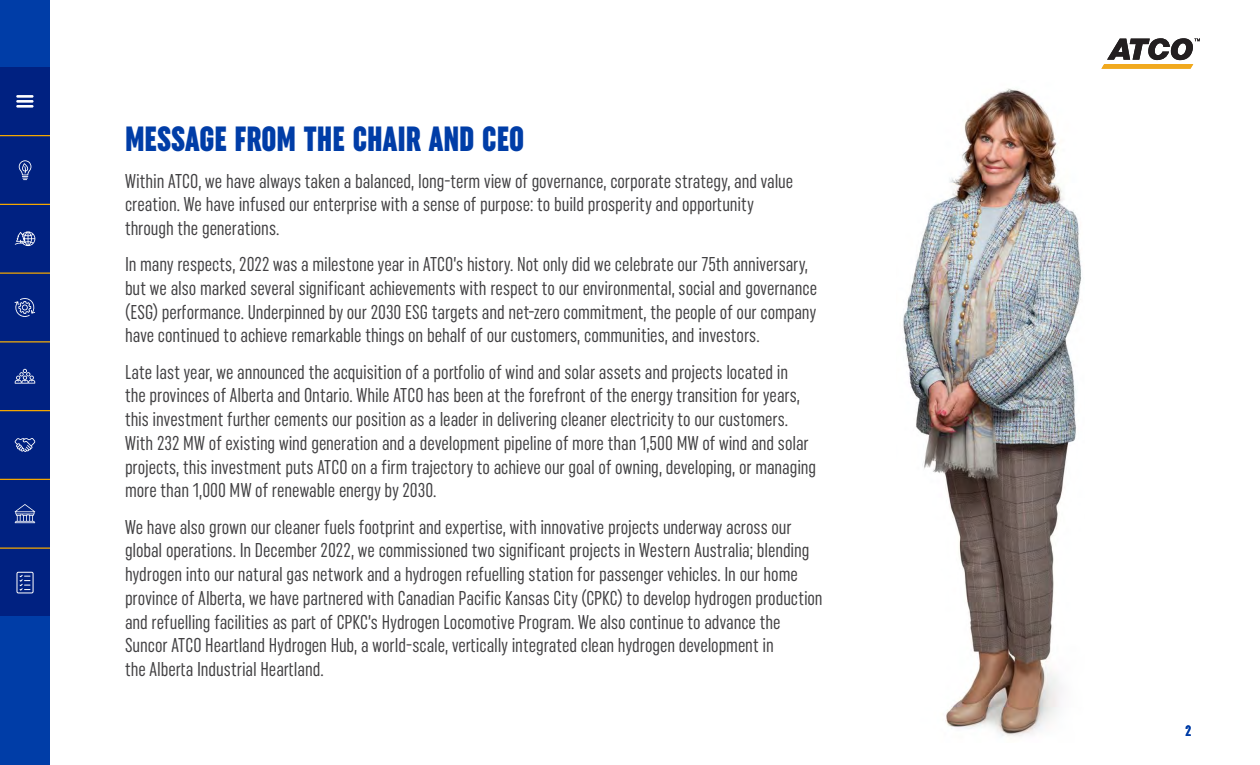
<style>
.page{position:relative;width:1260px;height:765px;background:#fff}
.page>*{position:absolute;margin:0;border:0;box-sizing:border-box;transform-origin:0 0}
.H1_with_Span_Column{font:900 extra-condensed 35px "Uniform";color:#003da7}
.CEO_Message{font:extra-condensed 20px/23.8px "Uniform";color:#414042}
.t1{font:700 extra-condensed 15px "Uniform";color:#003da7}
</style>
<div class="page">
<div style="left:0;top:0;width:50px;height:765px;background:#003da7"></div>
<div style="left:0;top:136px;width:50px;height:68px;background:#002181"></div>
<div style="left:0;top:205px;width:50px;height:67px;background:#002181"></div>
<div style="left:0;top:274px;width:50px;height:67px;background:#002181"></div>
<div style="left:0;top:342px;width:50px;height:68px;background:#002181"></div>
<div style="left:0;top:411px;width:50px;height:68px;background:#002181"></div>
<div style="left:0;top:480px;width:50px;height:68px;background:#002181"></div>
<div style="left:0;top:549px;width:50px;height:67px;background:#002181"></div>
<div style="left:0;top:68px;width:50px;height:67px;background:#002181"></div>
<hr style="left:0;top:135px;width:50px;height:1px;background:#f4a700">
<hr style="left:0;top:204px;width:50px;height:1px;background:#f4a700">
<hr style="left:0;top:272px;width:50px;height:2px;background:#f4a700">
<hr style="left:0;top:341px;width:50px;height:1px;background:#f4a700">
<hr style="left:0;top:410px;width:50px;height:1px;background:#f4a700">
<hr style="left:0;top:479px;width:50px;height:1px;background:#f4a700">
<hr style="left:0;top:548px;width:50px;height:1px;background:#f4a700">
<hr style="left:16px;top:95px;width:18px;height:3px;background:#fff">
<hr style="left:16px;top:100px;width:18px;height:3px;background:#fff">
<hr style="left:16px;top:105px;width:18px;height:3px;background:#fff">
<svg style="left:19px;top:160px;width:12px;height:20px"></svg>
<svg style="left:15px;top:231px;width:20px;height:15px"></svg>
<svg style="left:15px;top:298px;width:20px;height:19px"></svg>
<svg style="left:15px;top:369px;width:20px;height:15px"></svg>
<svg style="left:15px;top:438px;width:20px;height:14px"></svg>
<svg style="left:15px;top:504px;width:20px;height:19px"></svg>
<svg style="left:16px;top:571px;width:18px;height:23px"></svg>
<img style="left:903px;top:88px;width:179px;height:648px">
<svg style="left:1101px;top:38px;width:99px;height:31px"></svg>
<p class="H1_with_Span_Column" style="left:125px;top:119px;width:401px">MESSAGE FROM THE CHAIR AND CEO</p>
<p class="CEO_Message" style="left:125px;top:169px;width:670px">Within ATCO, we have always taken a balanced, long-term view of governance, corporate strategy, and value creation. We have infused our enterprise with a sense of purpose: to build prosperity and opportunity through the generations.</p>
<p class="CEO_Message" style="left:125px;top:252px;width:694px">In many respects, 2022 was a milestone year in ATCO’s history. Not only did we celebrate our 75th anniversary, but we also marked several significant achievements with respect to our environmental, social and governance (ESG) performance. Underpinned by our 2030 ESG targets and net-zero commitment, the people of our company have continued to achieve remarkable things on behalf of our customers, communities, and investors.</p>
<p class="CEO_Message" style="left:125px;top:360px;width:693px">Late last year, we announced the acquisition of a portfolio of wind and solar assets and projects located in<br>the provinces of Alberta and Ontario. While ATCO has been at the forefront of the energy transition for years, this investment further cements our position as a leader in delivering cleaner electricity to our customers.<br>With 232 MW of existing wind generation and a development pipeline of more than 1,500 MW of wind and solar projects, this investment puts ATCO on a firm trajectory to achieve our goal of owning, developing, or managing more than 1,000 MW of renewable energy by 2030.</p>
<p class="CEO_Message" style="left:125px;top:515px;width:699px">We have also grown our cleaner fuels footprint and expertise, with innovative projects underway across our global operations. In December 2022, we commissioned two significant projects in Western Australia; blending hydrogen into our natural gas network and a hydrogen refuelling station for passenger vehicles. In our home province of Alberta, we have partnered with Canadian Pacific Kansas City (CPKC) to develop hydrogen production and refuelling facilities as part of CPKC’s Hydrogen Locomotive Program. We also continue to advance the Suncor ATCO Heartland Hydrogen Hub, a world-scale, vertically integrated clean hydrogen development in<br>the Alberta Industrial Heartland.</p>
<p class="t1" style="left:1186px;top:722px;width:7px">2</p>
</div>
